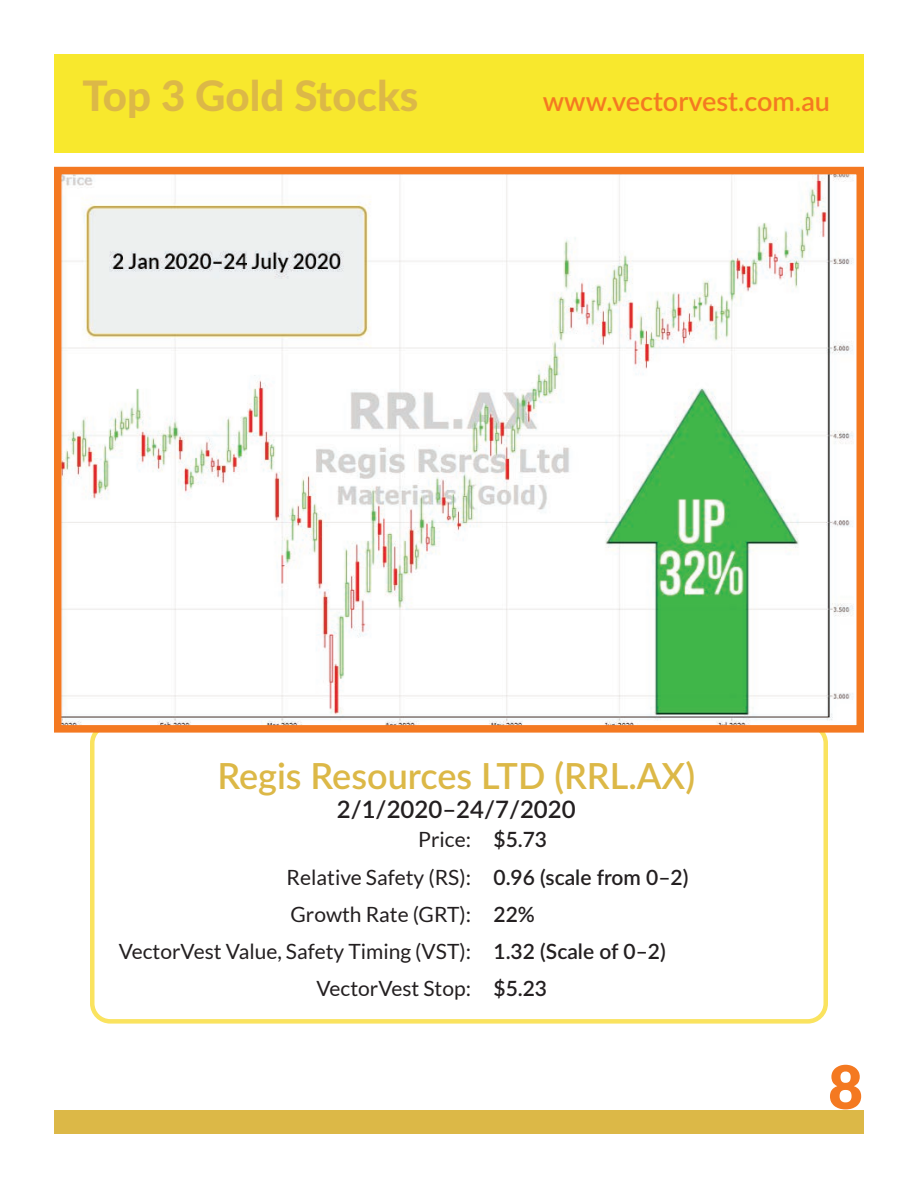
<style>
.page{position:relative;width:918px;height:1188px;background:#fff}
.page>*{position:absolute;margin:0;border:0;box-sizing:border-box;transform-origin:0 0}
.t1{font:900 60px "Lato";color:#f47921}
.t2{font:800 42px "Lato";color:#dcb847}
.t3{font:600 36px "Lato";color:#dcb847}
.t4{font:600 27px "Lato";color:#f47921}
.t5{font:600 24px "Lato";color:#231f20}
.t6{font:21px "Lato";color:#231f20}
.s1{font-weight:600}
</style>
<div class="page">
<div style="left:54px;top:54px;width:810px;height:99px;background:#f8e82d"></div>
<div style="left:54px;top:1110px;width:810px;height:24px;background:#dcb847"></div>
<div style="left:90px;top:723px;width:738px;height:301px;border:4px solid #fae35f;border-radius:18px"></div>
<img style="left:63px;top:176px;width:791px;height:548px">
<div style="left:54px;top:167px;width:810px;height:566px;border:8px solid #f47921"></div>
<h2 class="t2" style="left:82px;top:65px;width:338px">Top 3 Gold Stocks</h2>
<p class="t4" style="left:543px;top:82px;width:289px">www.vectorvest.com.au</p>
<h3 class="t3" style="left:217px;top:750px;width:479px">Regis Resources LTD (RRL.AX)</h3>
<p class="t5" style="left:337px;top:792px;width:240px">2/1/2020–24/7/2020</p>
<p class="t6" style="left:418px;top:828px;width:130px">Price: <span class="s1">$5.73</span></p>
<p class="t6" style="left:287px;top:865px;width:403px">Relative Safety (RS): <span class="s1">0.96 (scale from 0–2)</span></p>
<p class="t6" style="left:290px;top:902px;width:246px">Growth Rate (GRT): <span class="s1">22%</span></p>
<p class="t6" style="left:119px;top:940px;width:548px">VectorVest Value, Safety Timing (VST): <span class="s1">1.32 (Scale of 0–2)</span></p>
<p class="t6" style="left:317px;top:977px;width:232px">VectorVest Stop: <span class="s1">$5.23</span></p>
<h1 class="t1" style="left:828px;top:1052px;width:36px">8</h1>
</div>
